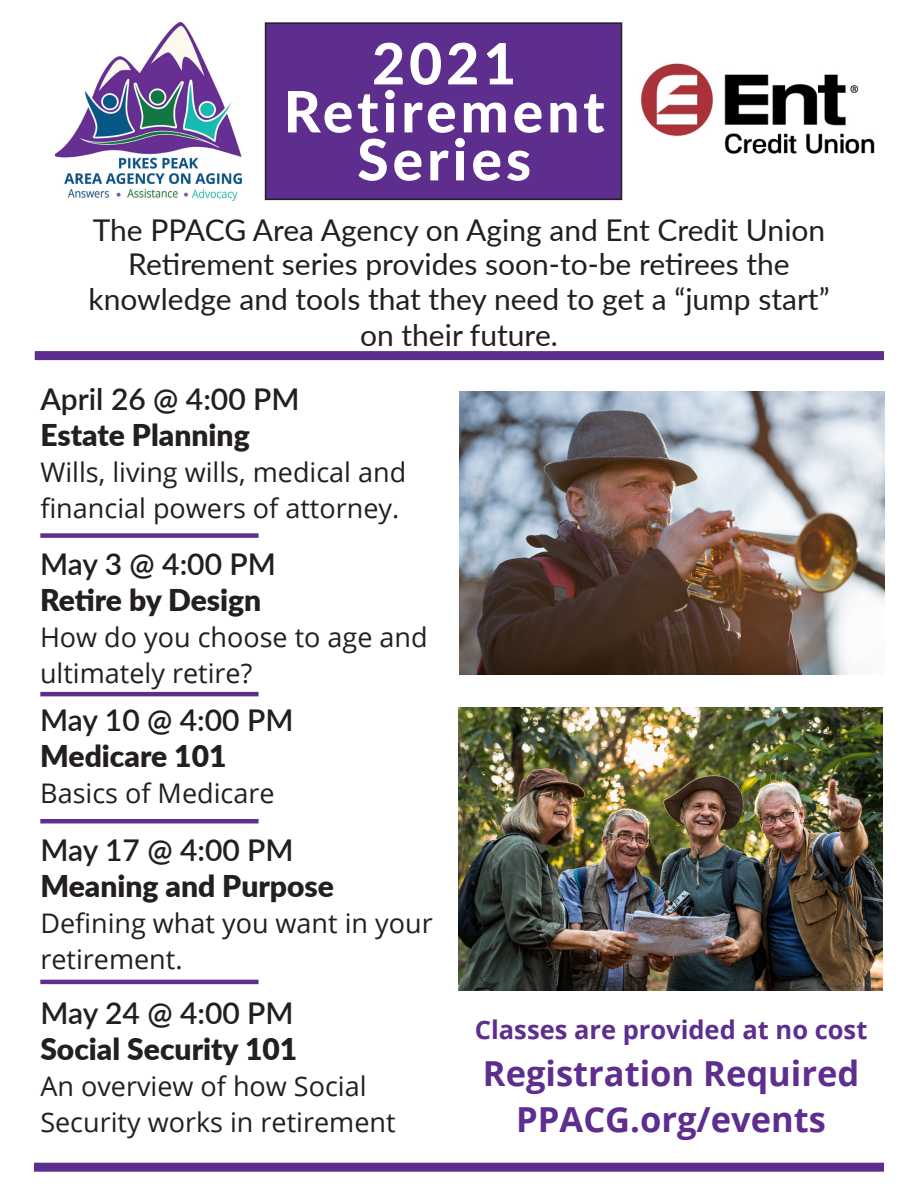
<style>
.page{position:relative;width:918px;height:1188px;background:#fff}
.page>*{position:absolute;margin:0;border:0;box-sizing:border-box;transform-origin:0 0}
.Body_Text_1{font:800 57px/48px "Lato";letter-spacing:.07em;color:#fff;text-align:center}
.t1{font:700 34.5px "Open Sans";color:#5d2e8e}
.Body_Text_1-2{font:30px "Lato";color:#231f20}
.t2{font:900 30px "Lato";color:#231f20}
.t3{font:600 30px "Lato";color:#231f20}
.t4{font:27px/36px "Open Sans";color:#231f20}
.t5{font:700 25.5px "Open Sans";color:#5d2e8e}
</style>
<div class="page">
<img style="left:641px;top:63px;width:234px;height:91px">
<div style="left:266px;top:23px;width:355px;height:176px;background:#5d2e8e"></div>
<div style="left:265px;top:22px;width:357px;height:178px;border:2px solid #231f20"></div>
<img style="left:55px;top:22px;width:187px;height:178px">
<img style="left:459px;top:391px;width:425px;height:284px">
<img style="left:459px;top:707px;width:424px;height:283px">
<div style="left:40px;top:533px;width:219px;height:5px;background:#5d2e8e"></div>
<hr style="left:40px;top:692px;width:219px;height:4px;background:#5d2e8e">
<hr style="left:40px;top:819px;width:219px;height:4px;background:#5d2e8e">
<hr style="left:40px;top:980px;width:219px;height:4px;background:#5d2e8e">
<div style="left:35px;top:351px;width:849px;height:9px;background:#5d2e8e"></div>
<div style="left:34px;top:1163px;width:850px;height:9px;background:#5d2e8e"></div>
<p class="Body_Text_1" style="left:284px;top:37px;width:322px">2021<br>Retirement<br>Series</p>
<p class="Body_Text_1-2" style="left:93px;top:208px;width:734px">The PPACG Area Agency on Aging and Ent Credit Union</p>
<p class="Body_Text_1-2" style="left:128px;top:243px;width:663px">Retirement series provides soon-to-be retirees the</p>
<p class="Body_Text_1-2" style="left:89px;top:277px;width:743px">knowledge and tools that they need to get a “jump start”</p>
<p class="Body_Text_1-2" style="left:360px;top:313px;width:199px">on their future.</p>
<p class="t3" style="left:40px;top:377px;width:261px">April 26 @ 4:00 PM</p>
<p class="t2" style="left:40px;top:412px;width:211px">Estate Planning</p>
<p class="t4" style="left:40px;top:453px;width:367px">Wills, living wills, medical and</p>
<p class="t4" style="left:40px;top:489px;width:361px">financial powers of attorney.</p>
<p class="t3" style="left:40px;top:542px;width:237px">May 3 @ 4:00 PM</p>
<p class="t2" style="left:40px;top:577px;width:223px">Retire by Design</p>
<p class="t4" style="left:40px;top:619px;width:389px">How do you choose to age and ultimately retire?</p>
<p class="t3" style="left:40px;top:698px;width:255px">May 10 @ 4:00 PM</p>
<p class="t2" style="left:40px;top:733px;width:188px">Medicare 101</p>
<p class="t4" style="left:40px;top:774px;width:236px">Basics of Medicare</p>
<p class="t3" style="left:40px;top:828px;width:255px">May 17 @ 4:00 PM</p>
<p class="t2" style="left:40px;top:863px;width:295px">Meaning and Purpose</p>
<p class="t4" style="left:40px;top:904px;width:394px">Defining what you want in your</p>
<p class="t4" style="left:40px;top:940px;width:144px">retirement.</p>
<p class="t3" style="left:40px;top:991px;width:255px">May 24 @ 4:00 PM</p>
<p class="t2" style="left:40px;top:1027px;width:258px">Social Security 101</p>
<p class="t4" style="left:40px;top:1068px;width:328px">An overview of how Social</p>
<p class="t4" style="left:40px;top:1104px;width:357px">Security works in retirement</p>
<p class="t5" style="left:475px;top:1012px;width:394px">Classes are provided at no cost</p>
<p class="t1" style="left:483px;top:1049px;width:378px">Registration Required</p>
<p class="t1" style="left:516px;top:1096px;width:311px">PPACG.org/events</p>
</div>
